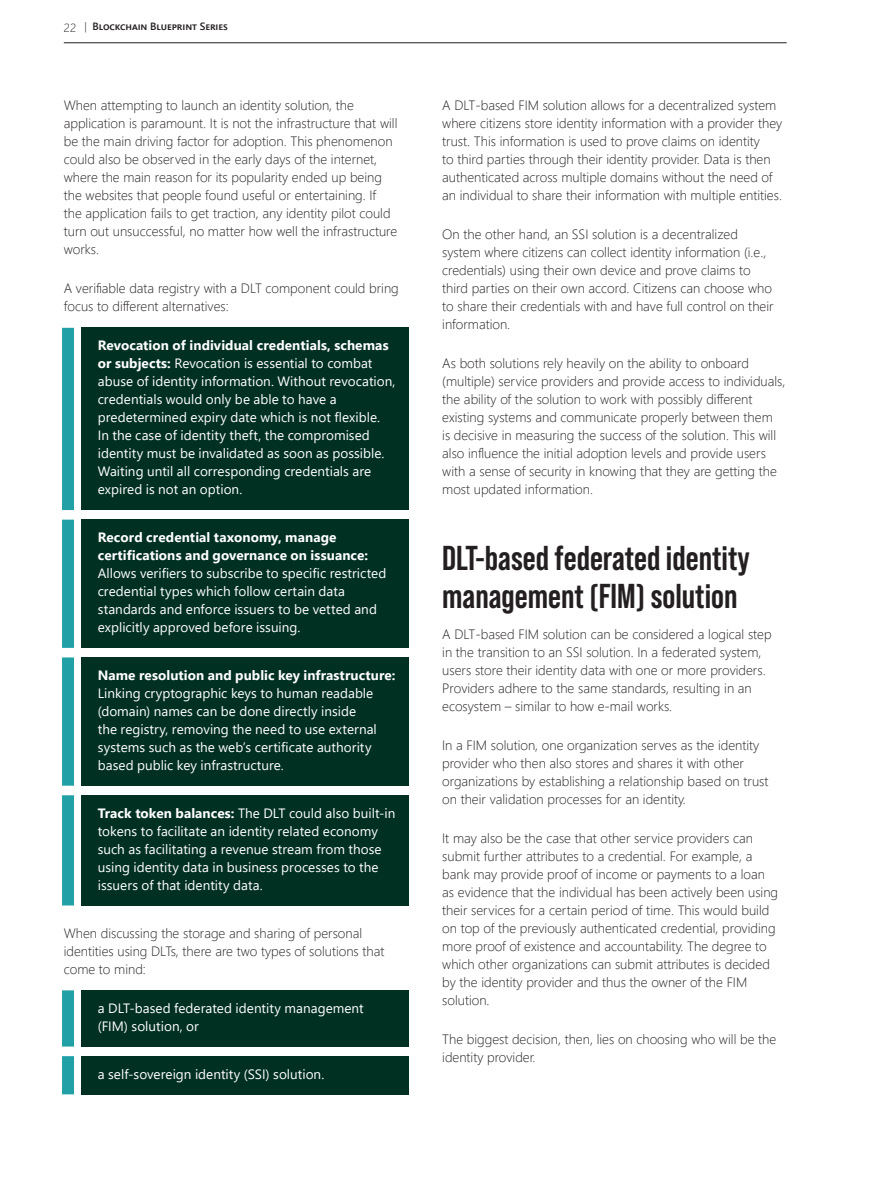
<style>
.page{position:relative;width:893px;height:1191px;background:#fff}
.page>*{position:absolute;margin:0;border:0;box-sizing:border-box;transform-origin:0 0}
.t1{font:700 34.5px/37.5px "Bebas Neue Pro";color:#231f20}
.t2{font:300 13.5px/18px "Segoe UI";color:#231f20}
.t3{font:13.5px/18px "Segoe UI";color:#fff}
.t4{font:600 10.5px "Segoe UI";letter-spacing:-.005em;color:#231f20}
.s1{font-weight:300;font-size:12px}
.s2{font-weight:300}
.s3{font-weight:700}
</style>
<div class="page">
<hr style="left:64px;top:42px;width:723px;height:1px;background:#231f20">
<div style="left:81px;top:328px;width:327px;height:182px;background:#003022"></div>
<div style="left:62px;top:328px;width:12px;height:182px;background:#21a0a6"></div>
<div style="left:81px;top:519px;width:327px;height:129px;background:#003022"></div>
<div style="left:62px;top:519px;width:12px;height:129px;background:#21a0a6"></div>
<div style="left:81px;top:657px;width:327px;height:128px;background:#003022"></div>
<div style="left:62px;top:657px;width:12px;height:128px;background:#21a0a6"></div>
<div style="left:81px;top:795px;width:327px;height:110px;background:#003022"></div>
<div style="left:62px;top:795px;width:12px;height:110px;background:#21a0a6"></div>
<div style="left:81px;top:990px;width:327px;height:56px;background:#003022"></div>
<div style="left:62px;top:990px;width:12px;height:56px;background:#21a0a6"></div>
<div style="left:81px;top:1056px;width:327px;height:38px;background:#003022"></div>
<div style="left:62px;top:1056px;width:12px;height:38px;background:#21a0a6"></div>
<p class="t4" style="left:64px;top:17px;width:166px"><span class="s1">22</span> <span class="s2">|</span> Blockchain Blueprint Series</p>
<p class="t2" style="left:64px;top:95px;width:335px">When attempting to launch an identity solution, the application is paramount. It is not the infrastructure that will be the main driving factor for adoption. This phenomenon could also be observed in the early days of the internet, where the main reason for its popularity ended up being the websites that people found useful or entertaining. If the application fails to get traction, any identity pilot could turn out unsuccessful, no matter how well the infrastructure works.</p>
<p class="t2" style="left:64px;top:278px;width:337px">A verifiable data registry with a DLT component could bring focus to different alternatives:</p>
<p class="t3" style="left:98px;top:335px;width:299px"><span class="s3">Revocation of individual credentials, schemas or subjects:</span> Revocation is essential to combat abuse of identity information. Without revocation, credentials would only be able to have a predetermined expiry date which is not flexible.<br>In the case of identity theft, the compromised identity must be invalidated as soon as possible.<br>Waiting until all corresponding credentials are expired is not an option.</p>
<p class="t3" style="left:98px;top:527px;width:290px"><span class="s3">Record credential taxonomy, manage certifications and governance on issuance:<br></span>Allows verifiers to subscribe to specific restricted credential types which follow certain data standards and enforce issuers to be vetted and explicitly approved before issuing.</p>
<p class="t3" style="left:98px;top:665px;width:299px"><span class="s3">Name resolution and public key infrastructure:<br></span>Linking cryptographic keys to human readable (domain) names can be done directly inside<br>the registry, removing the need to use external systems such as the web’s certificate authority based public key infrastructure.</p>
<p class="t3" style="left:98px;top:803px;width:299px"><span class="s3">Track token balances:</span> The DLT could also built-in tokens to facilitate an identity related economy such as facilitating a revenue stream from those using identity data in business processes to the issuers of that identity data.</p>
<p class="t2" style="left:64px;top:922px;width:322px">When discussing the storage and sharing of personal identities using DLTs, there are two types of solutions that come to mind:</p>
<p class="t3" style="left:98px;top:998px;width:268px">a DLT-based federated identity management (FIM) solution, or</p>
<p class="t3" style="left:98px;top:1063px;width:228px">a self-sovereign identity (SSI) solution.</p>
<p class="t2" style="left:442px;top:95px;width:341px">A DLT-based FIM solution allows for a decentralized system where citizens store identity information with a provider they trust. This information is used to prove claims on identity<br>to third parties through their identity provider. Data is then authenticated across multiple domains without the need of an individual to share their information with multiple entities.</p>
<p class="t2" style="left:442px;top:224px;width:333px">On the other hand, an SSI solution is a decentralized system where citizens can collect identity information (i.e., credentials) using their own device and prove claims to third parties on their own accord. Citizens can choose who to share their credentials with and have full control on their information.</p>
<p class="t2" style="left:442px;top:353px;width:345px">As both solutions rely heavily on the ability to onboard (multiple) service providers and provide access to individuals, the ability of the solution to work with possibly different existing systems and communicate properly between them<br>is decisive in measuring the success of the solution. This will also influence the initial adoption levels and provide users with a sense of security in knowing that they are getting the most updated information.</p>
<p class="t1" style="left:442px;top:539px;width:309px">DLT-based federated identity management (FIM) solution</p>
<p class="t2" style="left:442px;top:623px;width:331px">A DLT-based FIM solution can be considered a logical step in the transition to an SSI solution. In a federated system, users store their identity data with one or more providers.<br>Providers adhere to the same standards, resulting in an ecosystem – similar to how e-mail works.</p>
<p class="t2" style="left:442px;top:734px;width:328px">In a FIM solution, one organization serves as the identity provider who then also stores and shares it with other organizations by establishing a relationship based on trust on their validation processes for an identity.</p>
<p class="t2" style="left:442px;top:828px;width:337px">It may also be the case that other service providers can submit further attributes to a credential. For example, a bank may provide proof of income or payments to a loan as evidence that the individual has been actively been using their services for a certain period of time. This would build on top of the previously authenticated credential, providing more proof of existence and accountability. The degree to which other organizations can submit attributes is decided by the identity provider and thus the owner of the FIM solution.</p>
<p class="t2" style="left:442px;top:1029px;width:335px">The biggest decision, then, lies on choosing who will be the identity provider.</p>
</div>
